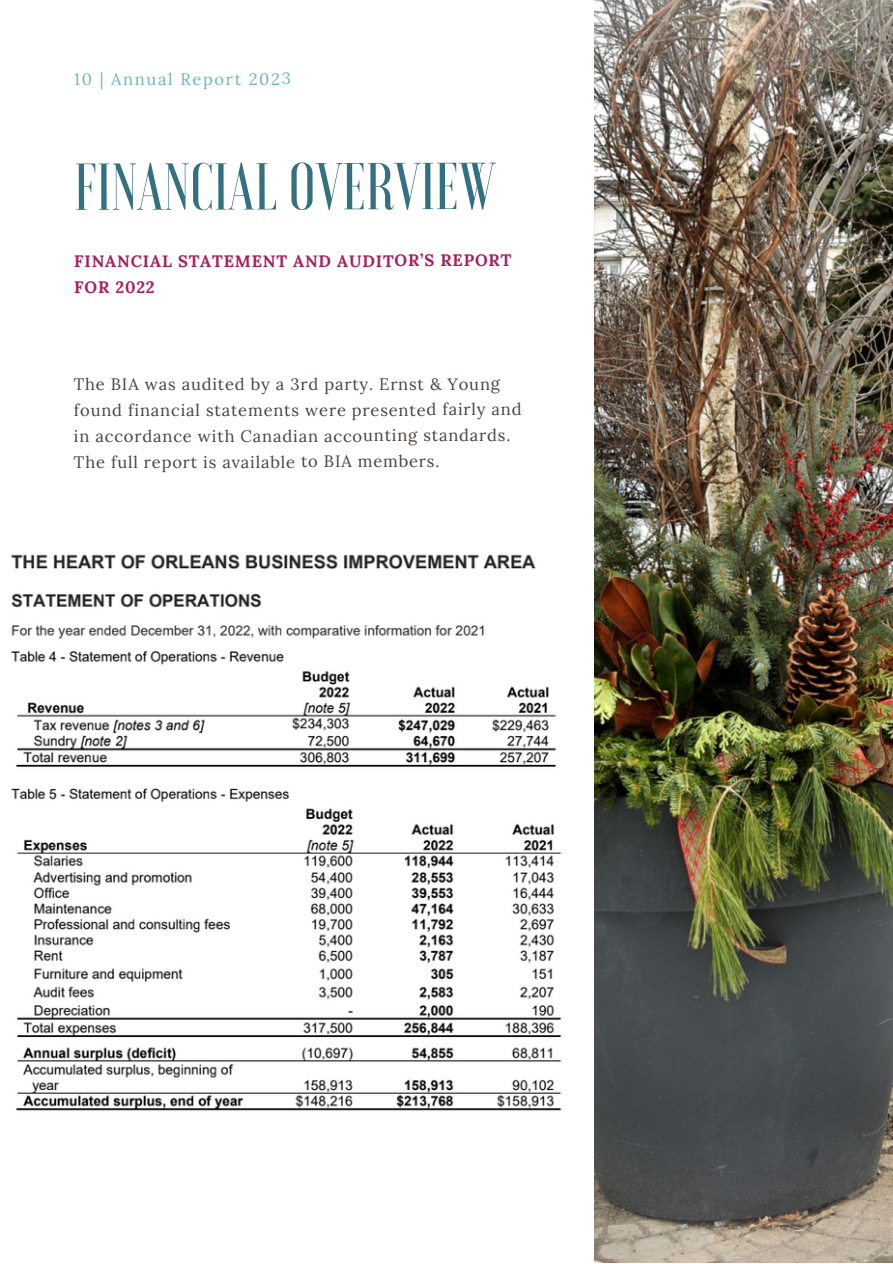
<style>
.page{position:relative;width:893px;height:1264px;background:#fff}
.page>*{position:absolute;margin:0;border:0;box-sizing:border-box;transform-origin:0 0}
.t1{font:500 66.15px "Voga";color:#337180}
.t2{font:16.5px/26px "Lora";letter-spacing:.045em;color:#4b433d}
.t3{font:700 16.5px/26.2px "Lora";letter-spacing:.045em;color:#a71f5d}
.t4{font:16.5px "Lora";letter-spacing:.095em;color:#6fb7b8}
</style>
<div class="page">
<img style="left:595px;top:0;width:297px;height:1262px">
<img style="left:10px;top:554px;width:552px;height:557px">
<p class="t4" style="left:74px;top:68px;width:218px">10 | Annual Report 2023</p>
<h2 class="t1" style="left:74px;top:154px;width:423px">FINANCIAL OVERVIEW</h2>
<h3 class="t3" style="left:74px;top:247px;width:439px">FINANCIAL STATEMENT AND AUDITOR’S REPORT<br>FOR 2022</h3>
<p class="t2" style="left:74px;top:371px;width:449px">The BIA was audited by a 3rd party. Ernst &amp; Young found financial statements were presented fairly and in accordance with Canadian accounting standards.<br>The full report is available to BIA members.</p>
</div>
